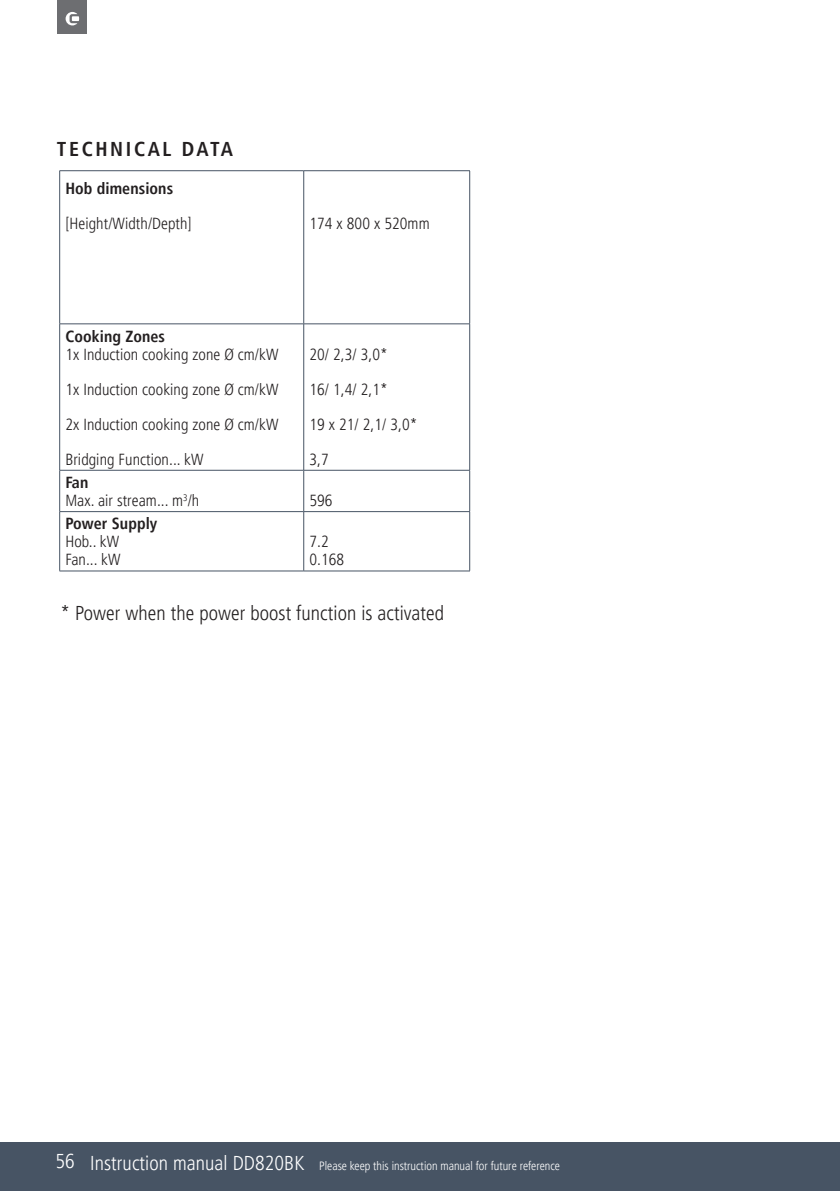
<style>
.page{position:relative;width:840px;height:1191px;background:#fff}
.page>*{position:absolute;margin:0;border:0;box-sizing:border-box;transform-origin:0 0}
.t1{font:300 condensed 20px "Frutiger LT Pro";letter-spacing:.005em;color:#231f20}
.t2{font:700 condensed 20px "Frutiger LT Pro";letter-spacing:.13em;color:#231f20}
.t3{font:300 condensed 16px/35px "Frutiger LT Pro";letter-spacing:.005em;color:#231f20}
.t4{font:700 condensed 16px "Frutiger LT Pro";letter-spacing:.005em;color:#231f20}
.t5{font:300 condensed 12px "Frutiger LT Pro";color:#fff}
.s1{font-weight:700}
.s2{font-size:20px}
</style>
<div class="page">
<div style="left:57px;top:0;width:30px;height:34px;background:#6d6e71"></div>
<svg style="left:66px;top:12px;width:13px;height:13px"></svg>
<div style="left:0;top:1142px;width:839px;height:49px;background:#475464"></div>
<svg style="left:60px;top:171px;width:409px;height:152px"></svg>
<hr style="left:59px;top:170px;width:244px;height:1px;background:#475464">
<hr style="left:59px;top:171px;width:1px;height:152px;background:#475464">
<hr style="left:303px;top:170px;width:166px;height:1px;background:#475464">
<hr style="left:303px;top:171px;width:1px;height:152px;background:#475464">
<hr style="left:469px;top:171px;width:1px;height:152px;background:#475464">
<hr style="left:59px;top:323px;width:244px;height:1px;background:#475464">
<hr style="left:59px;top:324px;width:1px;height:146px;background:#475464">
<hr style="left:303px;top:323px;width:166px;height:1px;background:#475464">
<hr style="left:303px;top:324px;width:1px;height:146px;background:#475464">
<hr style="left:469px;top:324px;width:1px;height:146px;background:#475464">
<hr style="left:59px;top:470px;width:244px;height:1px;background:#475464">
<hr style="left:59px;top:470px;width:1px;height:41px;background:#475464">
<hr style="left:303px;top:470px;width:166px;height:1px;background:#475464">
<hr style="left:303px;top:470px;width:1px;height:41px;background:#475464">
<hr style="left:469px;top:470px;width:1px;height:41px;background:#475464">
<hr style="left:59px;top:511px;width:244px;height:1px;background:#475464">
<hr style="left:59px;top:512px;width:1px;height:59px;background:#475464">
<hr style="left:303px;top:511px;width:166px;height:1px;background:#475464">
<hr style="left:303px;top:512px;width:1px;height:59px;background:#475464">
<hr style="left:469px;top:512px;width:1px;height:59px;background:#475464">
<hr style="left:59px;top:570px;width:244px;height:1px;background:#475464">
<hr style="left:303px;top:570px;width:166px;height:1px;background:#475464">
<p class="t2" style="left:57px;top:141px;width:178px">TECHNICAL DATA</p>
<p class="t4" style="left:65px;top:182px;width:109px">Hob dimensions</p>
<p class="t3" style="left:65px;top:206px;width:128px">[Height/Width/Depth]</p>
<p class="t3" style="left:309px;top:206px;width:122px">174 x 800 x 520mm</p>
<p class="t4" style="left:65px;top:329px;width:101px">Cooking Zones</p>
<p class="t3" style="left:65px;top:337px;width:214px;text-align:justify">1x Induction cooking zone Ø cm/kW 1x Induction cooking zone Ø cm/kW 2x Induction cooking zone Ø cm/kW Bridging Function... kW</p>
<p class="t3" style="left:309px;top:337px;width:110px">20/ 2,3/ 3,0*<br>16/ 1,4/ 2,1*<br>19 x 21/ 2,1/ 3,0*<br>3,7</p>
<p class="t3" style="left:65px;top:474px;width:135px;line-height:18px"><span class="s1">Fan<br></span>Max. air stream... m<sup>3</sup>/h</p>
<p class="t3" style="left:309px;top:483px;width:25px">596</p>
<p class="t4" style="left:65px;top:517px;width:93px">Power Supply</p>
<p class="t3" style="left:65px;top:533px;width:57px;line-height:18px">Hob.. kW<br>Fan... kW</p>
<p class="t3" style="left:309px;top:533px;width:36px;line-height:18px">7.2<br>0.168</p>
<p class="t1" style="left:60px;top:602px;width:385px">* Power when the power boost function is activated</p>
<p class="t5" style="left:56px;top:1161px;width:505px"><sup>56</sup> <span class="s2">Instruction manual DD820BK</span> Please keep this instruction manual for future reference</p>
</div>
